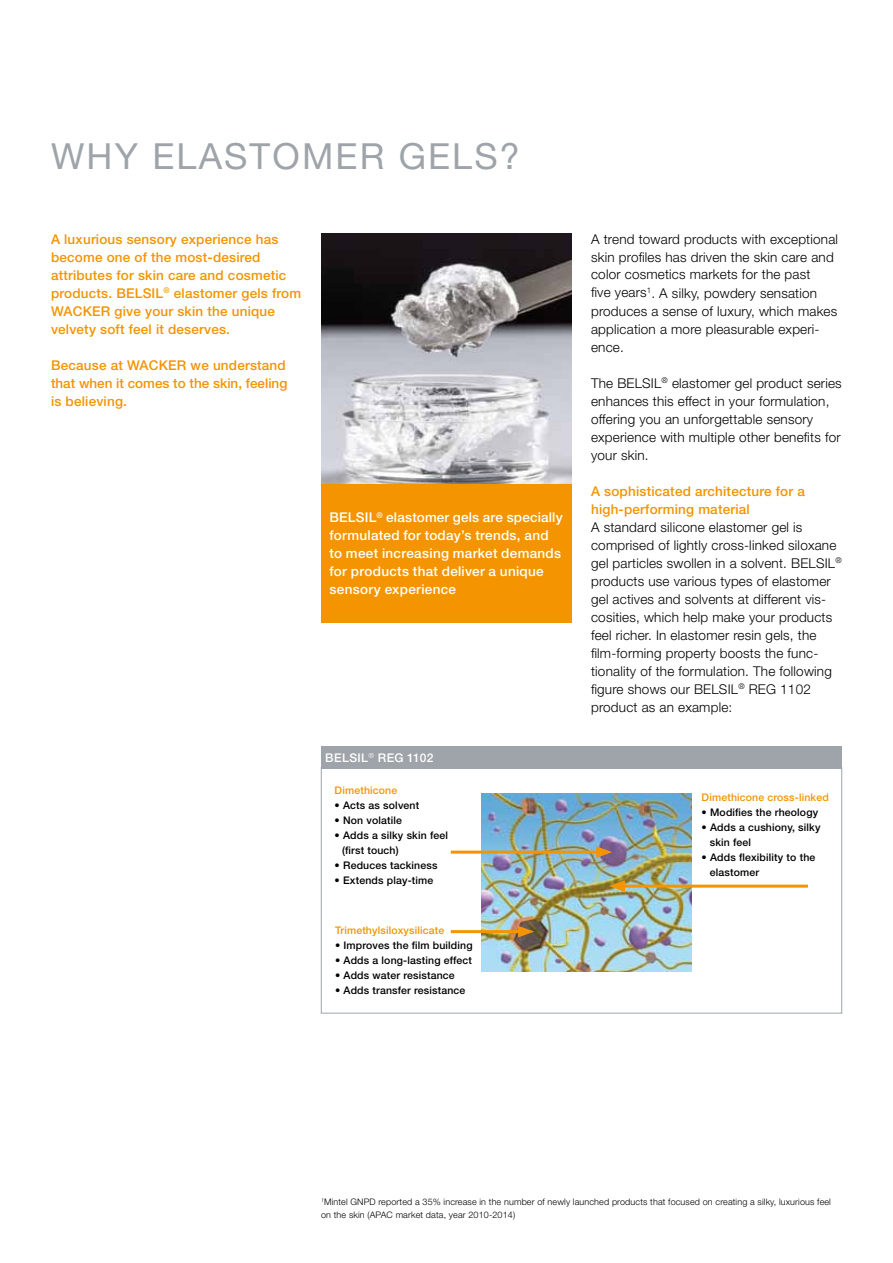
<style>
.page{position:relative;width:893px;height:1263px;background:#fff}
.page>*{position:absolute;margin:0;border:0;box-sizing:border-box;transform-origin:0 0}
.t1{font:36px "Helvetica Neue LT Pro";color:#9ea4a9}
.t2{font:300 13.5px/18px "Helvetica Neue LT Pro";letter-spacing:.015em;color:#000}
.t3{font:500 13.5px/18px "Helvetica Neue LT Pro";letter-spacing:.015em;color:#f39400}
.t4{font:500 13.5px/18px "Helvetica Neue LT Pro";letter-spacing:.02em;color:#fff}
.t5{font:500 12px "Helvetica Neue LT Pro";letter-spacing:.03em;color:#fff}
.t6{font:500 10.5px/15px "Helvetica Neue LT Pro";letter-spacing:.015em;color:#000}
.t7{font:500 10.5px "Helvetica Neue LT Pro";letter-spacing:.015em;color:#f39400}
.t8{font:300 9px/13.5px "Helvetica Neue LT Pro";letter-spacing:.015em;color:#000}
</style>
<div class="page">
<img style="left:321px;top:234px;width:251px;height:251px">
<div style="left:321px;top:485px;width:251px;height:138px;background:#f39400"></div>
<img style="left:481px;top:793px;width:210px;height:178px">
<div style="left:321px;top:746px;width:521px;height:23px;background:#9ea4a9"></div>
<hr style="left:451px;top:850px;width:151px;height:3px;background:#f39400">
<svg style="left:596px;top:846px;width:16px;height:12px"></svg>
<hr style="left:451px;top:930px;width:73px;height:3px;background:#f39400">
<svg style="left:518px;top:926px;width:16px;height:11px"></svg>
<hr style="left:619px;top:885px;width:189px;height:3px;background:#f39400">
<svg style="left:609px;top:880px;width:16px;height:12px"></svg>
<h1 class="t1" style="left:51px;top:134px;width:30px">WHY</h1>
<h1 class="t1" style="left:152px;top:134px;width:27px">ELASTOMER</h1>
<h1 class="t1" style="left:399px;top:134px;width:25px">GEL</h1>
<h1 class="t1" style="left:474px;top:134px;width:47px">S?</h1>
<p class="t3" style="left:51px;top:230px;width:252px">A luxurious sensory experience has become one of the most-desired attributes for skin care and cosmetic products. BELSIL<sup>®</sup> elastomer gels from WACKER give your skin the unique velvety soft feel it deserves.</p>
<p class="t3" style="left:51px;top:356px;width:238px;text-align:justify">Because at WACKER we understand that when it comes to the skin, feeling is believing.</p>
<p class="t4" style="left:330px;top:508px;width:235px">BELSIL<sup>®</sup> elastomer gels are specially formulated for today’s trends, and to meet increasing market demands for products that deliver a unique sensory experience</p>
<p class="t5" style="left:325px;top:750px;width:110px">BELSIL<sup>®</sup> REG 1102</p>
<p class="t7" style="left:335px;top:784px;width:64px">Dimethicone</p>
<p class="t6" style="left:335px;top:798px;width:86px">• Acts as solvent</p>
<p class="t6" style="left:335px;top:813px;width:69px">• Non volatile</p>
<p class="t6" style="left:342px;top:828px;width:107px;text-indent:-7px">• Adds a silky skin feel (first touch)</p>
<p class="t6" style="left:335px;top:858px;width:104px">• Reduces tackiness</p>
<p class="t6" style="left:335px;top:873px;width:100px">• Extends play-time</p>
<p class="t7" style="left:335px;top:924px;width:111px">Trimethylsiloxysilicate</p>
<p class="t6" style="left:335px;top:938px;width:139px">• Improves the film building</p>
<p class="t6" style="left:335px;top:953px;width:138px">• Adds a long-lasting effect</p>
<p class="t6" style="left:335px;top:968px;width:121px">• Adds water resistance</p>
<p class="t6" style="left:335px;top:983px;width:132px">• Adds transfer resistance</p>
<p class="t2" style="left:591px;top:229px;width:248px">A trend toward products with exceptional skin profiles has driven the skin care and color cosmetics markets for the past<br>five years<sup>1</sup>. A silky, powdery sensation produces a sense of luxury, which makes application a more pleasurable experi&shy;ence.</p>
<p class="t2" style="left:591px;top:373px;width:252px">The BELSIL<sup>®</sup> elastomer gel product series enhances this effect in your formulation, offering you an unforgettable sensory experience with multiple other benefits for your skin.</p>
<p class="t3" style="left:591px;top:482px;width:215px">A sophisticated architecture for a high-performing material</p>
<p class="t2" style="left:591px;top:517px;width:252px">A standard silicone elastomer gel is comprised of lightly cross-linked siloxane gel particles swollen in a solvent. BELSIL<sup>® </sup>products use various types of elastomer gel actives and solvents at different vis&shy;cosities, which help make your products feel richer. In elastomer resin gels, the film-forming property boosts the func&shy;tionality of the formulation. The following figure shows our BELSIL<sup>®</sup> REG 1102 product as an example:</p>
<p class="t7" style="left:702px;top:790px;width:129px">Dimethicone cross-linked</p>
<p class="t6" style="left:702px;top:804px;width:118px">• Modifies the rheology</p>
<p class="t6" style="left:710px;top:819px;width:112px;text-indent:-8px">• Adds a cushiony, silky skin feel</p>
<p class="t6" style="left:710px;top:849px;width:107px;text-indent:-8px">• Adds flexibility to the elastomer</p>
<p class="t8" style="left:321px;top:1194px;width:511px"><sup>1</sup>Mintel GNPD reported a 35% increase in the number of newly launched products that focused on creating a silky, luxurious feel on the skin (APAC market data, year 2010-2014)</p>
</div>
